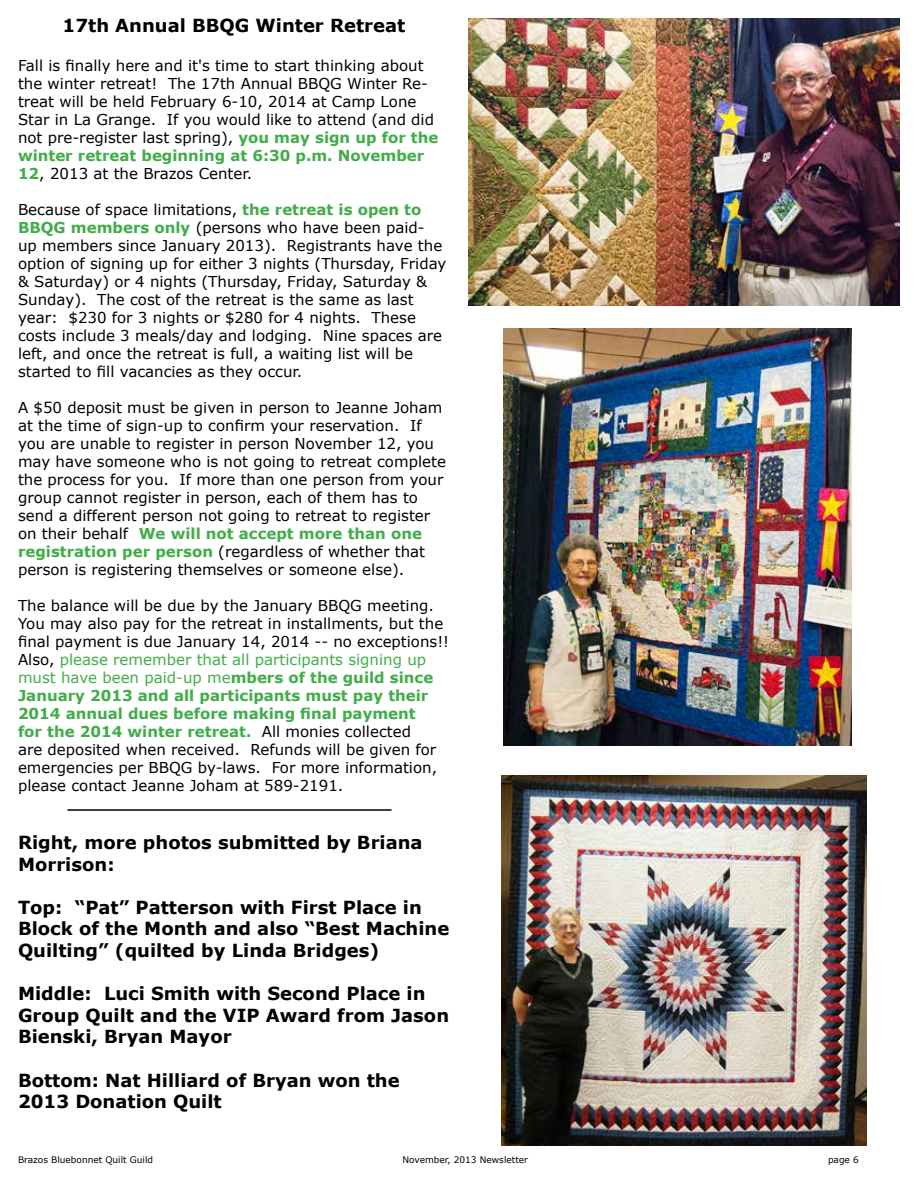
<style>
.page{position:relative;width:918px;height:1188px;background:#fff}
.page>*{position:absolute;margin:0;border:0;box-sizing:border-box;transform-origin:0 0}
.t1{font:700 18px/21.6px "Verdana";color:#000}
.t2{font:15px/18px "Verdana";color:#000}
.t3{font:9px "Verdana";color:#000}
.s1{font-weight:700;color:#41ad49}
.s2{color:#41ad49}
</style>
<div class="page">
<hr style="left:68px;top:809px;width:324px;height:2px;background:#000">
<img style="left:501px;top:776px;width:365px;height:369px">
<img style="left:468px;top:18px;width:432px;height:287px">
<img style="left:503px;top:328px;width:348px;height:417px">
<p class="t1" style="left:63px;top:14px;width:344px">17th Annual BBQG Winter Retreat</p>
<p class="t2" style="left:18px;top:57px;width:422px">Fall is finally here and it's time to start thinking about the winter retreat! The 17th Annual BBQG Winter Re&shy;treat will be held February 6-10, 2014 at Camp Lone Star in La Grange. If you would like to attend (and did not pre-register last spring), <span class="s1">you may sign up for the winter retreat beginning at 6:30 p.m. November 12</span>, 2013 at the Brazos Center.</p>
<p class="t2" style="left:18px;top:201px;width:430px">Because of space limitations, <span class="s1">the retreat is open to BBQG members only</span> (persons who have been paid&shy;up members since January 2013). Registrants have the option of signing up for either 3 nights (Thursday, Friday &amp; Saturday) or 4 nights (Thursday, Friday, Saturday &amp; Sunday). The cost of the retreat is the same as last year: $230 for 3 nights or $280 for 4 nights. These costs include 3 meals/day and lodging. Nine spaces are left, and once the retreat is full, a waiting list will be started to fill vacancies as they occur.</p>
<p class="t2" style="left:18px;top:399px;width:429px">A $50 deposit must be given in person to Jeanne Joham at the time of sign-up to confirm your reservation. If you are unable to register in person November 12, you may have someone who is not going to retreat complete the process for you. If more than one person from your group cannot register in person, each of them has to send a different person not going to retreat to register on their behalf <span class="s1">We will not accept more than one registration per person</span> (regardless of whether that person is registering themselves or someone else).</p>
<p class="t2" style="left:18px;top:597px;width:433px">The balance will be due by the January BBQG meeting.<br>You may also pay for the retreat in installments, but the final payment is due January 14, 2014 -- no exceptions!!<br>Also, <span class="s2">please remember that all participants signing up must have been paid-up me</span><span class="s1">mbers of the guild since January 2013 and all participants must pay their 2014 annual dues before making final payment<br>for the 2014 winter retreat.</span> All monies collected<br>are deposited when received. Refunds will be given for emergencies per BBQG by-laws. For more information, please contact Jeanne Joham at 589-2191.</p>
<p class="t1" style="left:18px;top:831px;width:406px">Right, more photos submitted by Briana<br>Morrison:</p>
<p class="t1" style="left:18px;top:896px;width:433px">Top: “Pat” Patterson with First Place in<br>Block of the Month and also “Best Machine<br>Quilting” (quilted by Linda Bridges)</p>
<p class="t1" style="left:18px;top:982px;width:433px">Middle: Luci Smith with Second Place in<br>Group Quilt and the VIP Award from Jason<br>Bienski, Bryan Mayor</p>
<p class="t1" style="left:18px;top:1069px;width:383px">Bottom: Nat Hilliard of Bryan won the<br>2013 Donation Quilt</p>
<p class="t3" style="left:18px;top:1153px;width:137px">Brazos Bluebonnet Quilt Guild</p>
<p class="t3" style="left:402px;top:1153px;width:127px">November, 2013 Newsletter</p>
<p class="t3" style="left:828px;top:1153px;width:32px">page 6</p>
</div>
